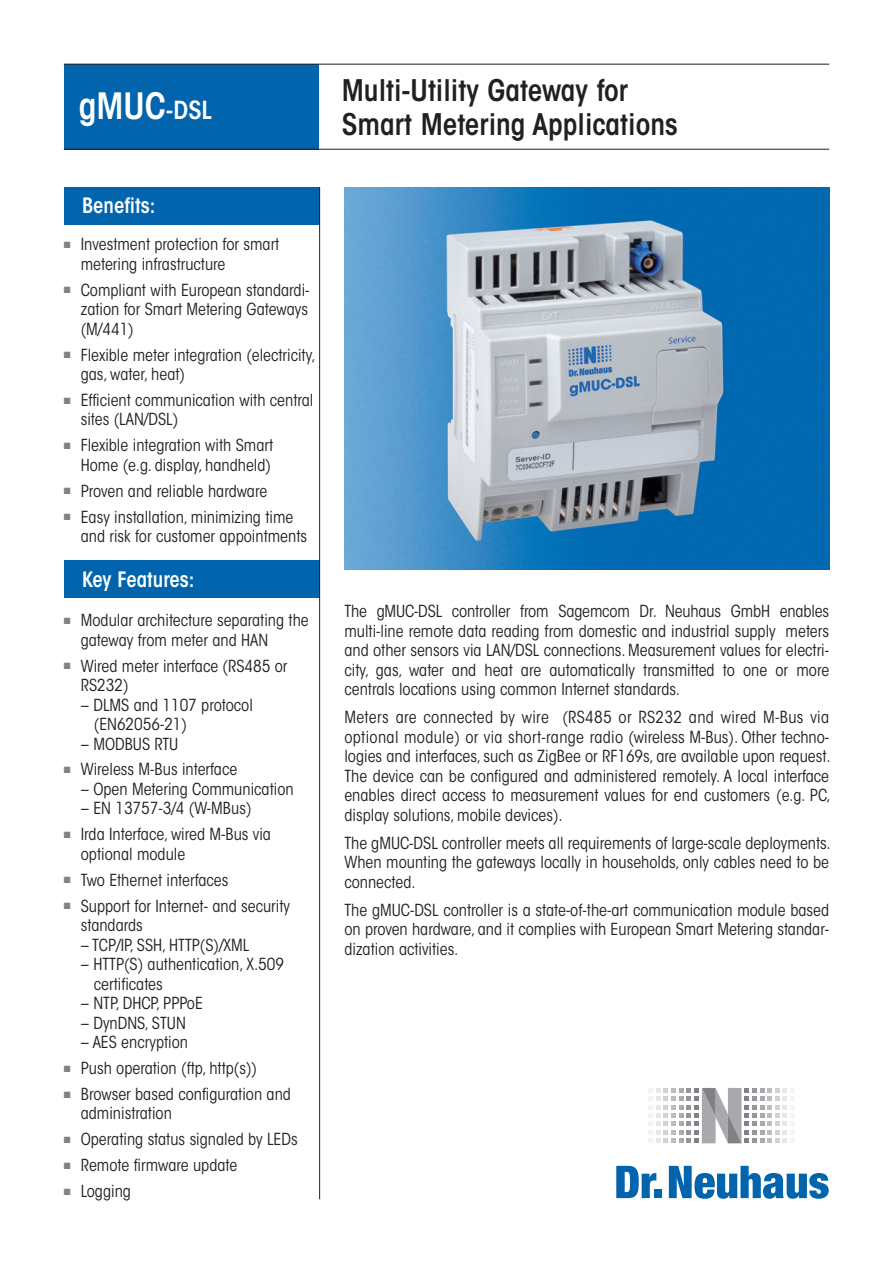
<style>
.page{position:relative;width:893px;height:1263px;background:#fff}
.page>*{position:absolute;margin:0;border:0;box-sizing:border-box;transform-origin:0 0}
.t1{font:600 condensed 36px "ITC Avant Garde Std";color:#fff}
.DIN_Head{font:600 condensed 29.55px/34.5px "ITC Avant Garde Std";color:#231f20}
.DIN_Head-2{font:600 condensed 21px "ITC Avant Garde Std";color:#fff}
.DIN_Head_14pt{font:600 condensed 21px "ITC Avant Garde Std";color:#fff}
.Copytext{font:condensed 16.5px/19.5px "ITC Avant Garde Std";color:#231f20;text-align:justify}
.DIN_Head-3{font:condensed 16.5px/19.5px "ITC Avant Garde Std";color:#231f20}
.DIN_Head_14pt-2{font:condensed 16.5px/19.5px "ITC Avant Garde Std";color:#231f20}
.s1{font-size:24.75px}
.s2{color:#808285}
</style>
<div class="page">
<div style="left:64px;top:561px;width:256px;height:37px;background:#0164ad"></div>
<img style="left:344px;top:187px;width:485px;height:383px">
<div style="left:64px;top:187px;width:255px;height:38px;background:#0164ad"></div>
<hr style="left:319px;top:187px;width:1px;height:1012px;background:#231f20">
<div style="left:64px;top:64px;width:255px;height:85px;background:#0164ad"></div>
<hr style="left:64px;top:64px;width:765px;height:1px;background:#231f20">
<hr style="left:64px;top:149px;width:765px;height:1px;background:#231f20">
<svg style="left:616px;top:1166px;width:40px;height:32px"></svg>
<div style="left:654px;top:1189px;width:8px;height:9px;background:#0164ad"></div>
<svg style="left:669px;top:1166px;width:160px;height:33px"></svg>
<svg style="left:649px;top:1088px;width:146px;height:55px"></svg>
<p class="t1" style="left:79px;top:83px;width:135px">gMUC<span class="s1">-DSL</span></p>
<p class="DIN_Head_14pt" style="left:82px;top:193px;width:75px">Benefits:</p>
<p class="DIN_Head_14pt-2" style="left:81px;top:235px;width:200px;text-indent:-17px"><span class="s2">■</span> Investment protection for smart metering infrastructure</p>
<p class="DIN_Head_14pt-2" style="left:81px;top:280px;width:230px;text-align:justify;text-indent:-17px"><span class="s2">■</span> Compliant with European standardi&shy;zation for Smart Metering Gateways (M/441)</p>
<p class="DIN_Head_14pt-2" style="left:81px;top:345px;width:236px;text-indent:-17px"><span class="s2">■</span> Flexible meter integration (electricity, gas, water, heat)</p>
<p class="DIN_Head_14pt-2" style="left:81px;top:390px;width:234px;text-indent:-17px"><span class="s2">■</span> Efficient communication with central sites (LAN/DSL)</p>
<p class="DIN_Head_14pt-2" style="left:64px;top:436px;width:211px;text-align:right"><span class="s2">■</span> Flexible integration with Smart<br>Home (e.g. display, handheld)</p>
<p class="DIN_Head_14pt-2" style="left:64px;top:481px;width:205px"><span class="s2">■</span> Proven and reliable hardware</p>
<p class="DIN_Head_14pt-2" style="left:81px;top:507px;width:228px;text-indent:-17px"><span class="s2">■</span> Easy installation, minimizing time and risk for customer appointments</p>
<p class="DIN_Head-2" style="left:82px;top:566px;width:114px">Key Features:</p>
<p class="DIN_Head-3" style="left:81px;top:610px;width:230px;text-indent:-17px"><span class="s2">■</span> Modular architecture separating the gateway from meter and HAN</p>
<p class="DIN_Head-3" style="left:81px;top:656px;width:208px;text-indent:-17px"><span class="s2">■</span> Wired meter interface (RS485 or<br>RS232)</p>
<p class="DIN_Head-3" style="left:94px;top:695px;width:161px;text-indent:-13px">– DLMS and 1107 protocol (EN62056-21)</p>
<p class="DIN_Head-3" style="left:81px;top:734px;width:99px">– MODBUS RTU</p>
<p class="DIN_Head-3" style="left:64px;top:760px;width:175px"><span class="s2">■</span> Wireless M-Bus interface</p>
<p class="DIN_Head-3" style="left:81px;top:779px;width:214px">– Open Metering Communication</p>
<p class="DIN_Head-3" style="left:81px;top:799px;width:172px">– EN 13757-3/4 (W-MBus)</p>
<p class="DIN_Head-3" style="left:81px;top:825px;width:192px;text-indent:-17px"><span class="s2">■</span> Irda Interface, wired M-Bus via optional module</p>
<p class="DIN_Head-3" style="left:64px;top:870px;width:166px"><span class="s2">■</span> Two Ethernet interfaces</p>
<p class="DIN_Head-3" style="left:81px;top:896px;width:211px;text-indent:-17px"><span class="s2">■</span> Support for Internet- and security standards</p>
<p class="DIN_Head-3" style="left:81px;top:935px;width:170px">– TCP/IP, SSH, HTTP(S)/XML</p>
<p class="DIN_Head-3" style="left:94px;top:954px;width:192px;text-indent:-13px">– HTTP(S) authentication, X.509 certificates</p>
<p class="DIN_Head-3" style="left:81px;top:993px;width:124px">– NTP, DHCP, PPPoE</p>
<p class="DIN_Head-3" style="left:81px;top:1013px;width:107px">– DynDNS, STUN</p>
<p class="DIN_Head-3" style="left:81px;top:1032px;width:109px">– AES encryption</p>
<p class="DIN_Head-3" style="left:64px;top:1058px;width:195px"><span class="s2">■</span> Push operation (ftp, http(s))</p>
<p class="DIN_Head-3" style="left:81px;top:1084px;width:212px;text-indent:-17px"><span class="s2">■</span> Browser based configuration and administration</p>
<p class="DIN_Head-3" style="left:64px;top:1129px;width:235px"><span class="s2">■</span> Operating status signaled by LEDs</p>
<p class="DIN_Head-3" style="left:64px;top:1155px;width:175px"><span class="s2">■</span> Remote firmware update</p>
<p class="DIN_Head-3" style="left:64px;top:1181px;width:69px"><span class="s2">■</span> Logging</p>
<p class="DIN_Head" style="left:342px;top:73px;width:337px">Multi-Utility Gateway for<br>Smart Metering Applications</p>
<p class="Copytext" style="left:344px;top:601px;width:486px">The gMUC-DSL controller from Sagemcom Dr. Neuhaus GmbH enables multi-line remote data reading from domestic and industrial supply meters and other sensors via LAN/DSL connections. Measurement values for electri&shy;city, gas, water and heat are automatically transmitted to one or more centrals locations using common Internet standards.</p>
<p class="Copytext" style="left:344px;top:707px;width:488px">Meters are connected by wire (RS485 or RS232 and wired M-Bus via optional module) or via short-range radio (wireless M-Bus). Other techno&shy;logies and interfaces, such as ZigBee or RF169s, are available upon request.<br>The device can be configured and administered remotely. A local interface enables direct access to measurement values for end customers (e.g. PC, display solutions, mobile devices).</p>
<p class="Copytext" style="left:344px;top:833px;width:488px">The gMUC-DSL controller meets all requirements of large-scale deployments.<br>When mounting the gateways locally in households, only cables need to be connected.</p>
<p class="Copytext" style="left:344px;top:900px;width:486px">The gMUC-DSL controller is a state-of-the-art communication module based on proven hardware, and it complies with European Smart Metering standar&shy;dization activities.</p>
</div>
